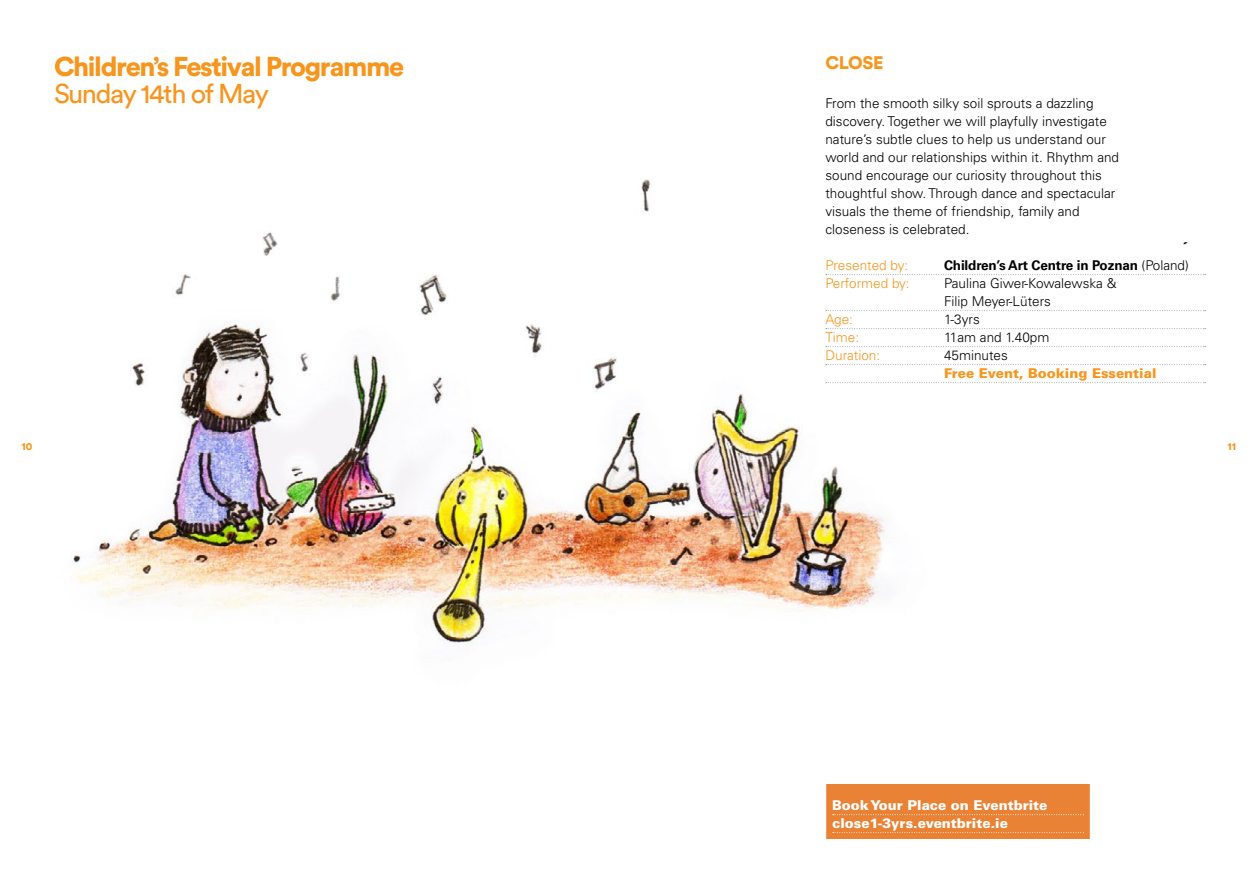
<style>
.page{position:relative;width:1259px;height:893px;background:#fff}
.page>*{position:absolute;margin:0;border:0;box-sizing:border-box;transform-origin:0 0}
.t1{font:900 27px "Circular Std";letter-spacing:-.05em;color:#f8951d}
.t2{font:27px "Circular Std";letter-spacing:-.05em;color:#f8951d}
.t3{font:900 18px "Circular Std";letter-spacing:-.025em;color:#f8951d}
.t4{font:300 13.5px/18px "Univers";color:#000}
.t5{font:900 13.5px/18px "Univers";color:#fff}
.t6{font:300 13.5px "Univers";color:#f8951d}
.t7{font:700 13.5px "Univers";letter-spacing:-.01em;color:#000}
.t8{font:900 13.5px "Univers";color:#f8951d}
.t9{font:900 13.5px "Univers";color:#000}
.t10{font:900 10.5px "Circular Std";color:#f8951d}
.s1{font-weight:300}
</style>
<div class="page">
<img style="left:73px;top:178px;width:1017px;height:661px">
<svg style="left:826px;top:274px;width:379px;height:1px"></svg>
<svg style="left:826px;top:310px;width:379px;height:1px"></svg>
<svg style="left:826px;top:328px;width:379px;height:1px"></svg>
<svg style="left:826px;top:346px;width:379px;height:1px"></svg>
<svg style="left:826px;top:364px;width:379px;height:1px"></svg>
<svg style="left:826px;top:382px;width:379px;height:1px"></svg>
<div style="left:829px;top:787px;width:257px;height:49px;background:#ea8235"></div>
<svg style="left:833px;top:814px;width:249px;height:1px"></svg>
<div style="left:826px;top:784px;width:263px;height:55px;border:6px solid #ea8235"></div>
<h1 class="t1" style="left:54px;top:48px;width:352px">Children’s Festival Programme</h1>
<h1 class="t2" style="left:54px;top:77px;width:216px">Sunday 14th of May</h1>
<h2 class="t3" style="left:825px;top:50px;width:60px">CLOSE</h2>
<p class="t4" style="left:825px;top:94px;width:295px">From the smooth silky soil sprouts a dazzling discovery. Together we will playfully investigate nature’s subtle clues to help us understand our world and our relationships within it. Rhythm and sound encourage our curiosity throughout this thoughtful show. Through dance and spectacular visuals the theme of friendship, family and closeness is celebrated.</p>
<p class="t9" style="left:1182px;top:239px;width:6px">´</p>
<p class="t6" style="left:825px;top:257px;width:84px">Presented by:</p>
<p class="t7" style="left:944px;top:257px;width:246px">Children’s Art Centre in Poznan <span class="s1">(Poland)</span></p>
<p class="t6" style="left:825px;top:275px;width:86px">Performed by:</p>
<p class="t4" style="left:944px;top:274px;width:174px">Paulina Giwer-Kowalewska &amp;<br>Filip Meyer-Lüters</p>
<p class="t6" style="left:825px;top:311px;width:29px">Age:</p>
<p class="t4" style="left:944px;top:310px;width:37px">1-3yrs</p>
<p class="t6" style="left:825px;top:329px;width:35px">Time:</p>
<p class="t4" style="left:944px;top:328px;width:107px">11am and 1.40pm</p>
<p class="t6" style="left:825px;top:347px;width:56px">Duration:</p>
<p class="t4" style="left:944px;top:346px;width:65px">45minutes</p>
<p class="t8" style="left:944px;top:365px;width:214px">Free Event, Booking Essential</p>
<p class="t10" style="left:21px;top:439px;width:13px">10</p>
<p class="t10" style="left:1227px;top:439px;width:10px">11</p>
<p class="t5" style="left:832px;top:796px;width:217px">Book Your Place on Eventbrite close1-3yrs.eventbrite.ie</p>
</div>
